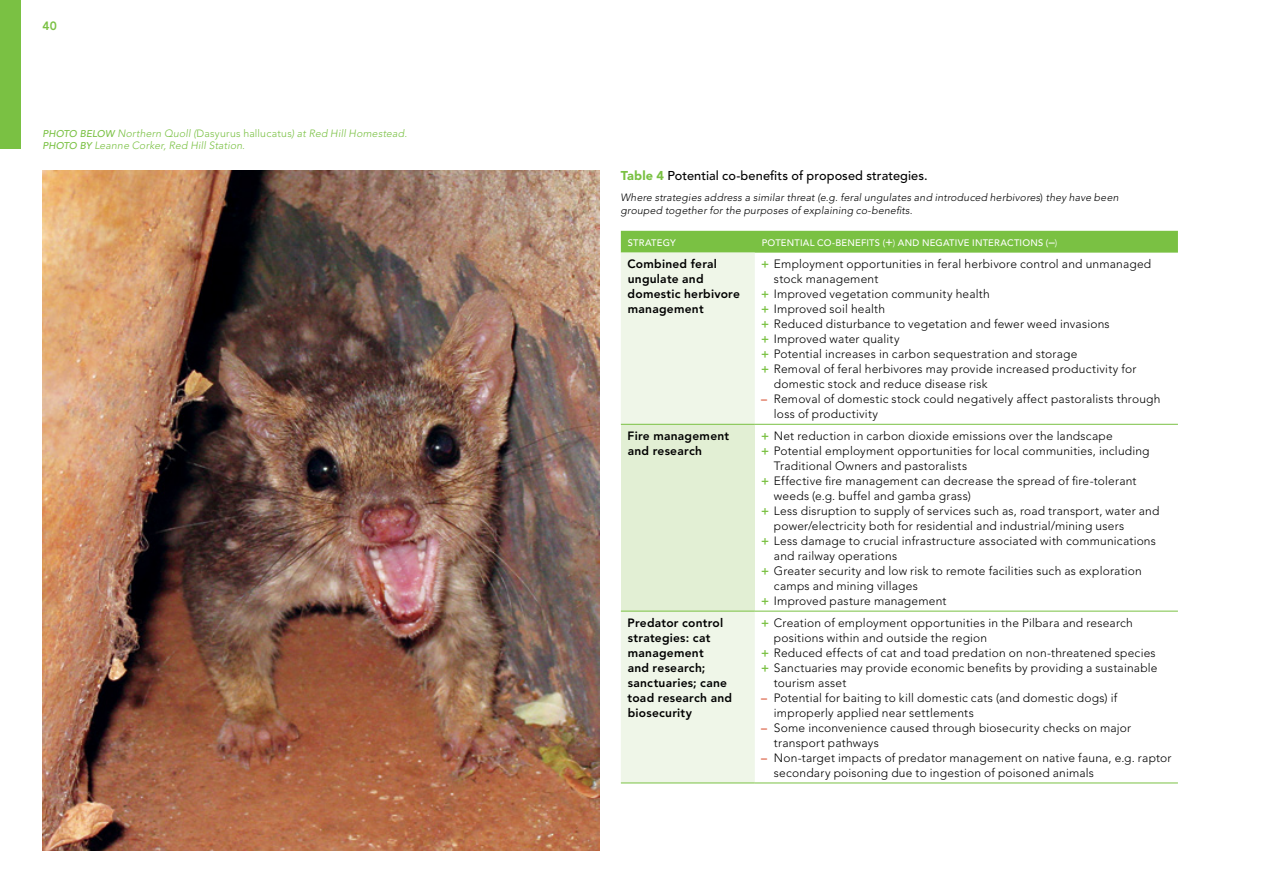
<style>
.page{position:relative;width:1263px;height:893px;background:#fff}
.page>*{position:absolute;margin:0;border:0;box-sizing:border-box;transform-origin:0 0}
.t1{font:500 12.75px "Avenir LT Std";letter-spacing:.005em;color:#000}
.t2{font:300 12px/15px "Avenir LT Std";letter-spacing:.015em;color:#000}
.t3{font:800 12px/15px "Avenir LT Std";letter-spacing:.02em;color:#000}
.t4{font:800 12px "Avenir LT Std";color:#7ac143}
.t5{font:italic 300 10.5px/12.8px "Avenir LT Std";letter-spacing:.015em;color:#000}
.t6{font:italic 300 10.5px/12px "Avenir LT Std";letter-spacing:.015em;color:#7ac143}
.t7{font:500 9.3px "Avenir LT Std";letter-spacing:.02em;color:#fff}
.s1{font-family:"Avenir";font-weight:500;font-size:9.75px}
.s2{font-family:"Avenir";font-style:normal}
.s3{font-family:"Avenir";font-weight:900;color:#7ac143}
.s4{font-size:12px}
.s5{font-family:"Avenir";font-weight:300}
.s6{font-weight:800;color:#7ac143}
.s7{font-weight:800;color:#dc664b}
.s8{font-family:"Avenir"}
</style>
<div class="page">
<div style="left:0;top:0;width:21px;height:149px;background:#7ac143"></div>
<div style="left:621px;top:231px;width:557px;height:22px;background:#7ac143"></div>
<div style="left:621px;top:253px;width:134px;height:530px;background:#eff6e8"></div>
<div style="left:621px;top:424px;width:134px;height:187px;background:#e2efd4"></div>
<hr style="left:755px;top:424px;width:423px;height:1px;background:#7ac143">
<hr style="left:755px;top:611px;width:423px;height:1px;background:#7ac143">
<hr style="left:755px;top:783px;width:423px;height:1px;background:#7ac143">
<hr style="left:621px;top:783px;width:134px;height:1px;background:#7ac143">
<hr style="left:621px;top:424px;width:134px;height:1px;background:#7ac143">
<hr style="left:621px;top:611px;width:134px;height:1px;background:#7ac143">
<img style="left:43px;top:170px;width:557px;height:680px">
<p class="t4" style="left:43px;top:19px;width:16px">40</p>
<p class="t6" style="left:43px;top:127px;width:366px"><span class="s1">PHOTO BELOW</span> Northern Quoll (<span class="s2">Dasyurus hallucatus</span>) at Red Hill Homestead.<br><span class="s1">PHOTO BY</span> Leanne Corker, Red Hill Station.</p>
<p class="t1" style="left:621px;top:168px;width:309px"><span class="s3">Table 4</span> POTENTIAL CO-BENEFITS OF PROPOSED STRATEGIES.</p>
<p class="t5" style="left:621px;top:191px;width:499px">Where strategies address a similar threat (e.g. feral ungulates and introduced herbivores<span class="s2">)</span> they have been grouped together for the purposes of explaining co-benefits.</p>
<p class="t7" style="left:628px;top:238px;width:50px">STRATEGY</p>
<p class="t7" style="left:762px;top:238px;width:265px">POTENTIAL CO-BEN EFITS (<span class="s4">+</span><span class="s5">)</span> AND N EGATIVE INTERACTIONS</p>
<p class="t7" style="left:1046px;top:238px;width:13px">(<span class="s4">–</span><span class="s5">)</span></p>
<p class="t3" style="left:627px;top:256px;width:114px">Combined feral ungulate and domestic herbivore management</p>
<p class="t2" style="left:761px;top:256px;width:391px"><span class="s6">+</span> Employment opportunities in feral herbivore control and unmanaged</p>
<p class="t2" style="left:774px;top:271px;width:106px">stock management</p>
<p class="t2" style="left:761px;top:286px;width:230px"><span class="s6">+</span> Improved vegetation community health</p>
<p class="t2" style="left:761px;top:301px;width:125px"><span class="s6">+</span> Improved soil health</p>
<p class="t2" style="left:761px;top:316px;width:350px"><span class="s6">+</span> Reduced disturbance to vegetation and fewer weed invasions</p>
<p class="t2" style="left:761px;top:331px;width:140px"><span class="s6">+</span> Improved water quality</p>
<p class="t2" style="left:761px;top:346px;width:318px"><span class="s6">+</span> Potential increases in carbon sequestration and storage</p>
<p class="t2" style="left:761px;top:361px;width:377px"><span class="s6">+</span> Removal of feral herbivores may provide increased productivity for</p>
<p class="t2" style="left:774px;top:376px;width:215px">domestic stock and reduce disease risk</p>
<p class="t2" style="left:774px;top:391px;width:388px;text-indent:-13px"><span class="s7">–</span> Removal of domestic stock could negatively affect pastoralists through loss of productivity</p>
<p class="t3" style="left:628px;top:428px;width:103px">Fire management and research</p>
<p class="t2" style="left:761px;top:428px;width:353px"><span class="s6">+</span> Net reduction in carbon dioxide emissions over the landscape</p>
<p class="t2" style="left:761px;top:443px;width:390px"><span class="s6">+</span> Potential employment opportunities for local communities, including</p>
<p class="t2" style="left:774px;top:458px;width:195px">Traditional Owners and pastoralists</p>
<p class="t2" style="left:761px;top:473px;width:377px"><span class="s6">+</span> Effective fire management can decrease the spread of fire-tolerant</p>
<p class="t2" style="left:774px;top:488px;width:198px">weeds (e.g. buffel and gamba grass<span class="s8">)</span></p>
<p class="t2" style="left:761px;top:503px;width:400px"><span class="s6">+</span> Less disruption to supply of services such as, road transport, water and</p>
<p class="t2" style="left:774px;top:518px;width:352px">power/electricity both for residential and industrial/mining users</p>
<p class="t2" style="left:761px;top:533px;width:396px"><span class="s6">+</span> Less damage to crucial infrastructure associated with communications</p>
<p class="t2" style="left:774px;top:548px;width:125px">and railway operations</p>
<p class="t2" style="left:761px;top:563px;width:382px"><span class="s6">+</span> Greater security and low risk to remote facilities such as exploration</p>
<p class="t2" style="left:774px;top:578px;width:145px">camps and mining villages</p>
<p class="t2" style="left:761px;top:593px;width:187px"><span class="s6">+</span> Improved pasture management</p>
<p class="t3" style="left:628px;top:615px;width:106px">Predator control strategies: cat management<br>and research; sanctuaries; cane toad research and biosecurity</p>
<p class="t2" style="left:761px;top:615px;width:373px"><span class="s6">+</span> Creation of employment opportunities in the Pilbara and research</p>
<p class="t2" style="left:774px;top:630px;width:215px">positions within and outside the region</p>
<p class="t2" style="left:761px;top:645px;width:396px"><span class="s6">+</span> Reduced effects of cat and toad predation on non-threatened species</p>
<p class="t2" style="left:761px;top:660px;width:398px"><span class="s6">+</span> Sanctuaries may provide economic benefits by providing a sustainable</p>
<p class="t2" style="left:774px;top:675px;width:74px">tourism asset</p>
<p class="t2" style="left:774px;top:690px;width:345px;text-indent:-13px"><span class="s7">–</span> Potential for baiting to kill domestic cats (and domestic dogs<span class="s8">)</span> if improperly applied near settlements</p>
<p class="t2" style="left:774px;top:720px;width:359px;text-indent:-13px"><span class="s7">–</span> Some inconvenience caused through biosecurity checks on major transport pathways</p>
<p class="t2" style="left:774px;top:750px;width:399px;text-indent:-13px"><span class="s7">–</span> Non-target impacts of predator management on native fauna, e.g. raptor secondary poisoning due to ingestion of poisoned animals</p>
</div>
